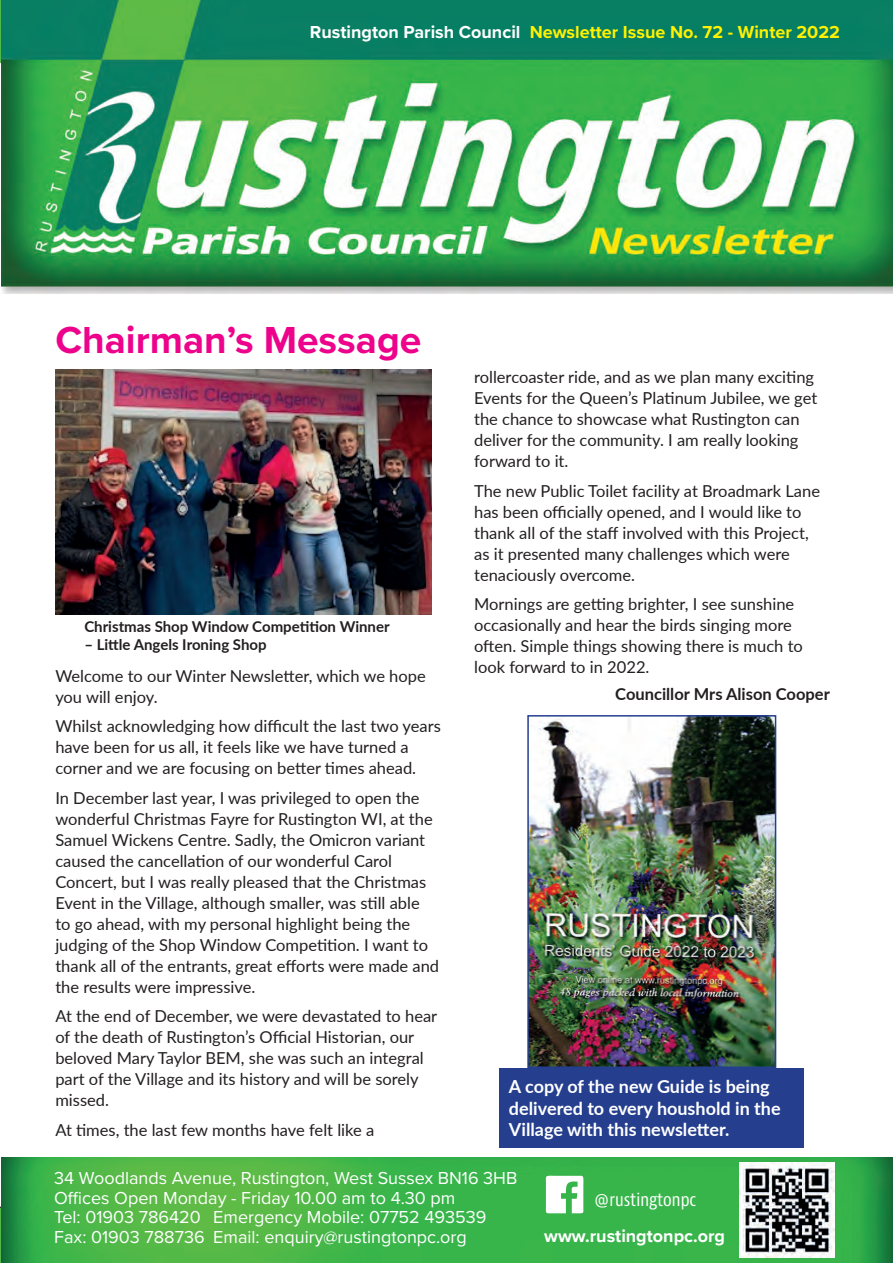
<style>
.page{position:relative;width:893px;height:1263px;background:#fff}
.page>*{position:absolute;margin:0;border:0;box-sizing:border-box;transform-origin:0 0}
.t1{font:700 39px "Proxima Nova";color:#ed028c}
.t2{font:18px/19.5px "Proxima Nova";color:#fff}
.t3{font:700 18px/21.6px "Lato";color:#fff}
.t4{font:700 18px "Proxima Nova";color:#fff101}
.t5{font:700 18px "Proxima Nova";color:#fff}
.t6{font:condensed 18px "Bernina Sans";color:#fff}
.t7{font:16.5px/21px "Lato";color:#231f20}
.t8{font:700 16.5px "Lato";color:#231f20}
.t9{font:700 15px "Lato";color:#231f20}
.s1{color:#fff}
</style>
<div class="page">
<div style="left:0;top:0;width:17px;height:63px;background:#51b948"></div>
<svg style="left:0;top:1207px;width:1px;height:56px"></svg>
<img style="left:1px;top:1157px;width:892px;height:106px">
<img style="left:1px;top:0;width:892px;height:294px">
<img style="left:740px;top:1163px;width:94px;height:94px">
<img style="left:55px;top:370px;width:376px;height:244px">
<img style="left:530px;top:718px;width:243px;height:347px">
<img style="left:760px;top:821px;width:13px;height:8px">
<div style="left:527px;top:715px;width:249px;height:353px;border:2px solid #253f8e"></div>
<div style="left:499px;top:1068px;width:305px;height:79px;background:#253f8e"></div>
<img style="left:546px;top:1176px;width:38px;height:37px">
<p class="t4" style="left:310px;top:19px;width:532px"><span class="s1">Rustington Parish Council</span> Newsletter Issue No. 72 - Winter 2022</p>
<h1 class="t1" style="left:55px;top:311px;width:368px">Chairman’s Message</h1>
<p class="t9" style="left:84px;top:616px;width:307px">Christmas Shop Window Competition Winner</p>
<p class="t9" style="left:84px;top:634px;width:184px">– Little Angels Ironing Shop</p>
<p class="t7" style="left:55px;top:665px;width:372px">Welcome to our Winter Newsletter, which we hope you will enjoy.</p>
<p class="t7" style="left:55px;top:715px;width:387px">Whilst acknowledging how difficult the last two years have been for us all, it feels like we have turned a corner and we are focusing on better times ahead.</p>
<p class="t7" style="left:55px;top:787px;width:385px">In December last year, I was privileged to open the wonderful Christmas Fayre for Rustington WI, at the Samuel Wickens Centre. Sadly, the Omicron variant caused the cancellation of our wonderful Carol Concert, but I was really pleased that the Christmas Event in the Village, although smaller, was still able to go ahead, with my personal highlight being the judging of the Shop Window Competition. I want to thank all of the entrants, great efforts were made and the results were impressive.</p>
<p class="t7" style="left:55px;top:1005px;width:383px">At the end of December, we were devastated to hear of the death of Rustington’s Official Historian, our beloved Mary Taylor BEM, she was such an integral part of the Village and its history and will be sorely missed.</p>
<p class="t7" style="left:55px;top:1119px;width:320px">At times, the last few months have felt like a</p>
<p class="t7" style="left:474px;top:366px;width:345px">rollercoaster ride, and as we plan many exciting Events for the Queen’s Platinum Jubilee, we get the chance to showcase what Rustington can deliver for the community. I am really looking forward to it.</p>
<p class="t7" style="left:474px;top:479px;width:347px">The new Public Toilet facility at Broadmark Lane has been officially opened, and I would like to thank all of the staff involved with this Project, as it presented many challenges which were tenaciously overcome.</p>
<p class="t7" style="left:474px;top:593px;width:330px">Mornings are getting brighter, I see sunshine occasionally and hear the birds singing more often. Simple things showing there is much to look forward to in 2022.</p>
<p class="t8" style="left:615px;top:681px;width:216px">Councillor Mrs Alison Cooper</p>
<p class="t3" style="left:509px;top:1075px;width:273px">A copy of the new Guide is being delivered to every houshold in the<br>Village with this newsletter.</p>
<p class="t2" style="left:54px;top:1168px;width:465px">34 Woodlands Avenue, Rustington, West Sussex BN16 3HB Offices Open Monday - Friday 10.00 am to 4.30 pm<br>Tel: 01903 786420 Emergency Mobile: 07752 493539<br>Fax: 01903 788736 Email: enquiry@rustingtonpc.org</p>
<p class="t6" style="left:594px;top:1188px;width:104px">@rustingtonpc</p>
<p class="t5" style="left:544px;top:1222px;width:182px">www.rustingtonpc.org</p>
</div>
